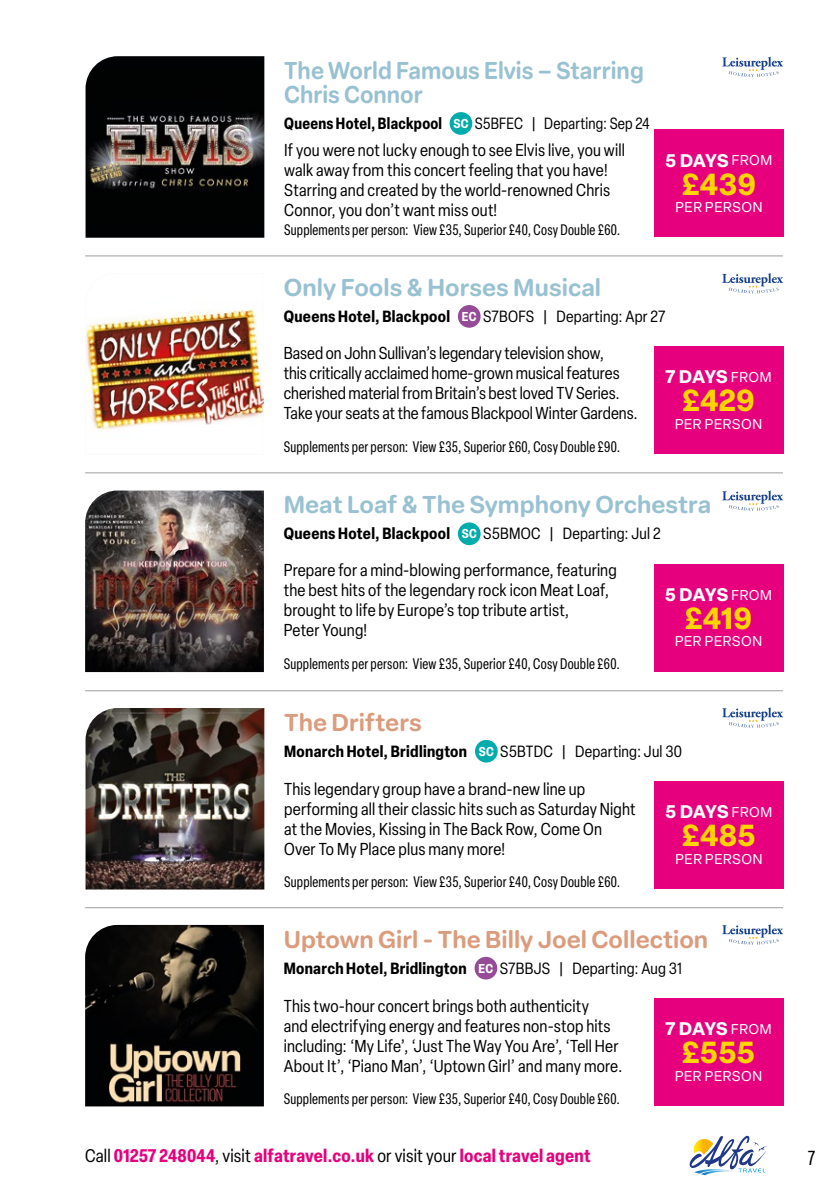
<style>
.page{position:relative;width:840px;height:1191px;background:#fff}
.page>*{position:absolute;margin:0;border:0;box-sizing:border-box;transform-origin:0 0}
.t1{font:700 30px "Elza Text";letter-spacing:.005em;color:#ffd500}
.t2{font:24px "Elza Round Variable Roman";color:#98c1d2}
.t3{font:24px "Elza Round Variable Roman";letter-spacing:.005em;color:#db9c7d}
.t4{font:24px/24px "Elza Round Variable Roman";color:#98c1d2;scale:.93 1}
.t5{font:condensed 20px "Elza";color:#000}
.t6{font:700 condensed 18px "Elza";letter-spacing:.01em;color:#e6007d}
.t7{font:700 18px "Elza Text";letter-spacing:-.015em;color:#fff}
.t8{font:condensed 17px/20px "Elza";letter-spacing:.01em;color:#000}
.t9{font:700 condensed 16px "Elza";letter-spacing:.02em;color:#000}
.t10{font:condensed 16px "Elza";letter-spacing:.015em;color:#000;scale:.95 1}
.t11{font:condensed 16px "Elza";letter-spacing:.015em;color:#000}
.t12{font:condensed 15px "Elza";letter-spacing:.015em;color:#000}
.t13{font:14px "Elza Text";letter-spacing:.015em;color:#fff}
.s1{font-weight:700}
.s2{font-weight:700;font-size:12.6px;color:#fff}
.s3{font-weight:400;font-size:14px}
.s4{font-size:12.6px;color:#fff}
.s5{font-weight:400}
.s6{font-weight:400;color:#000}
</style>
<div class="page">
<svg style="left:689px;top:1135px;width:78px;height:40px"></svg>
<hr style="left:85px;top:255px;width:697px;height:1px;background:#9d9d9c">
<hr style="left:85px;top:472px;width:697px;height:1px;background:#9d9d9c">
<hr style="left:85px;top:690px;width:697px;height:1px;background:#9d9d9c">
<hr style="left:85px;top:907px;width:697px;height:1px;background:#9d9d9c">
<div style="left:449px;top:112px;width:23px;height:23px;background:#00acab;border-radius:50%"></div>
<img style="left:85px;top:56px;width:179px;height:182px">
<div style="left:654px;top:129px;width:129px;height:108px;background:#e6007d"></div>
<div style="left:457px;top:305px;width:23px;height:23px;background:#954b97;border-radius:50%"></div>
<img style="left:85px;top:304px;width:179px;height:127px">
<div style="left:653px;top:346px;width:129px;height:108px;background:#e6007d"></div>
<div style="left:474px;top:740px;width:23px;height:22px;background:#00acab;border-radius:50%"></div>
<img style="left:85px;top:708px;width:179px;height:181px">
<div style="left:654px;top:781px;width:129px;height:108px;background:#e6007d"></div>
<div style="left:474px;top:956px;width:23px;height:23px;background:#954b97;border-radius:50%"></div>
<img style="left:85px;top:925px;width:179px;height:181px">
<div style="left:653px;top:998px;width:129px;height:107px;background:#e6007d"></div>
<svg style="left:722px;top:57px;width:60px;height:20px"></svg>
<svg style="left:722px;top:707px;width:60px;height:20px"></svg>
<div style="left:457px;top:522px;width:23px;height:23px;background:#00acab;border-radius:50%"></div>
<img style="left:85px;top:490px;width:179px;height:182px">
<div style="left:653px;top:563px;width:129px;height:108px;background:#e6007d"></div>
<svg style="left:722px;top:490px;width:60px;height:20px"></svg>
<svg style="left:722px;top:273px;width:60px;height:20px"></svg>
<svg style="left:722px;top:924px;width:60px;height:20px"></svg>
<h2 class="t4" style="left:284px;top:58px;width:388px">The World Famous Elvis – Starring<br>Chris Connor</h2>
<p class="t10" style="left:284px;top:113px;width:386px"><span class="s1">Queens Hotel, Blackpool</span> <span class="s2">SC</span> S5BFEC | Departing: Sep 24</p>
<p class="t8" style="left:284px;top:140px;width:342px">If you were not lucky enough to see Elvis live, you will walk away from this concert feeling that you have!<br>Starring and created by the world-renowned Chris Connor, you don’t want miss out!</p>
<p class="t12" style="left:284px;top:220px;width:337px">Supplements per person: View £35, Superior £40, Cosy Double £60.</p>
<p class="t7" style="left:665px;top:146px;width:109px">5 DAYS <span class="s3">FROM</span></p>
<h1 class="t1" style="left:681px;top:161px;width:75px">£439</h1>
<p class="t13" style="left:674px;top:197px;width:89px">PER PERSON</p>
<h2 class="t2" style="left:283px;top:271px;width:319px">Only Fools &amp; Horses Musical</h2>
<p class="t11" style="left:283px;top:305px;width:383px"><span class="s1">Queens Hotel, Blackpool</span> <span class="s2">EC</span> S7BOFS | Departing: Apr 27</p>
<p class="t8" style="left:283px;top:343px;width:355px">Based on John Sullivan’s legendary television show,<br>this critically acclaimed home-grown musical features cherished material from Britain’s best loved TV Series.<br>Take your seats at the famous Blackpool Winter Gardens.</p>
<p class="t12" style="left:283px;top:437px;width:338px">Supplements per person: View £35, Superior £60, Cosy Double £90.</p>
<p class="t7" style="left:664px;top:363px;width:108px">7 DAYS <span class="s3">FROM</span></p>
<h1 class="t1" style="left:682px;top:378px;width:74px">£429</h1>
<p class="t13" style="left:674px;top:414px;width:89px">PER PERSON</p>
<h2 class="t2" style="left:283px;top:488px;width:428px">Meat Loaf &amp; The Symphony Orchestra</h2>
<p class="t9" style="left:283px;top:522px;width:378px">Queens Hotel, Blackpool <span class="s4">SC</span> <span class="s5">S5BMOC | Departing: Jul 2</span></p>
<p class="t8" style="left:283px;top:559px;width:334px">Prepare for a mind-blowing performance, featuring the best hits of the legendary rock icon Meat Loaf, brought to life by Europe’s top tribute artist,<br>Peter Young!</p>
<p class="t12" style="left:283px;top:654px;width:337px">Supplements per person: View £35, Superior £40, Cosy Double £60.</p>
<p class="t7" style="left:664px;top:580px;width:109px">5 DAYS <span class="s3">FROM</span></p>
<h1 class="t1" style="left:684px;top:595px;width:68px">£419</h1>
<p class="t13" style="left:674px;top:631px;width:89px">PER PERSON</p>
<h2 class="t3" style="left:284px;top:706px;width:139px">The Drifters</h2>
<p class="t9" style="left:284px;top:739px;width:399px">Monarch Hotel, Bridlington <span class="s4">SC</span> <span class="s5">S5BTDC | Departing: Jul 30</span></p>
<p class="t8" style="left:284px;top:779px;width:353px">This legendary group have a brand-new line up performing all their classic hits such as Saturday Night at the Movies, Kissing in The Back Row, Come On Over To My Place plus many more!</p>
<p class="t12" style="left:284px;top:871px;width:337px">Supplements per person: View £35, Superior £40, Cosy Double £60.</p>
<p class="t7" style="left:665px;top:798px;width:109px">5 DAYS <span class="s3">FROM</span></p>
<h1 class="t1" style="left:681px;top:812px;width:75px">£485</h1>
<p class="t13" style="left:674px;top:848px;width:89px">PER PERSON</p>
<h2 class="t3" style="left:283px;top:923px;width:425px">Uptown Girl - The Billy Joel Collection</h2>
<p class="t9" style="left:283px;top:956px;width:399px">Monarch Hotel, Bridlington <span class="s4">EC</span> <span class="s5">S7BBJS | Departing: Aug 31</span></p>
<p class="t8" style="left:283px;top:996px;width:340px">This two-hour concert brings both authenticity<br>and electrifying energy and features non-stop hits including: ‘My Life’, ‘Just The Way You Are’, ‘Tell Her About It’, ‘Piano Man’, ‘Uptown Girl’ and many more.</p>
<p class="t12" style="left:283px;top:1088px;width:337px">Supplements per person: View £35, Superior £40, Cosy Double £60.</p>
<p class="t7" style="left:664px;top:1015px;width:108px">7 DAYS <span class="s3">FROM</span></p>
<h1 class="t1" style="left:681px;top:1029px;width:74px">£555</h1>
<p class="t13" style="left:674px;top:1065px;width:89px">PER PERSON</p>
<p class="t6" style="left:85px;top:1143px;width:506px"><span class="s6">Call</span> 01257 248044<span class="s6">, visit</span> alfatravel.co.uk <span class="s6">or visit your</span> local travel agent</p>
<p class="t5" style="left:807px;top:1144px;width:9px">7</p>
</div>
